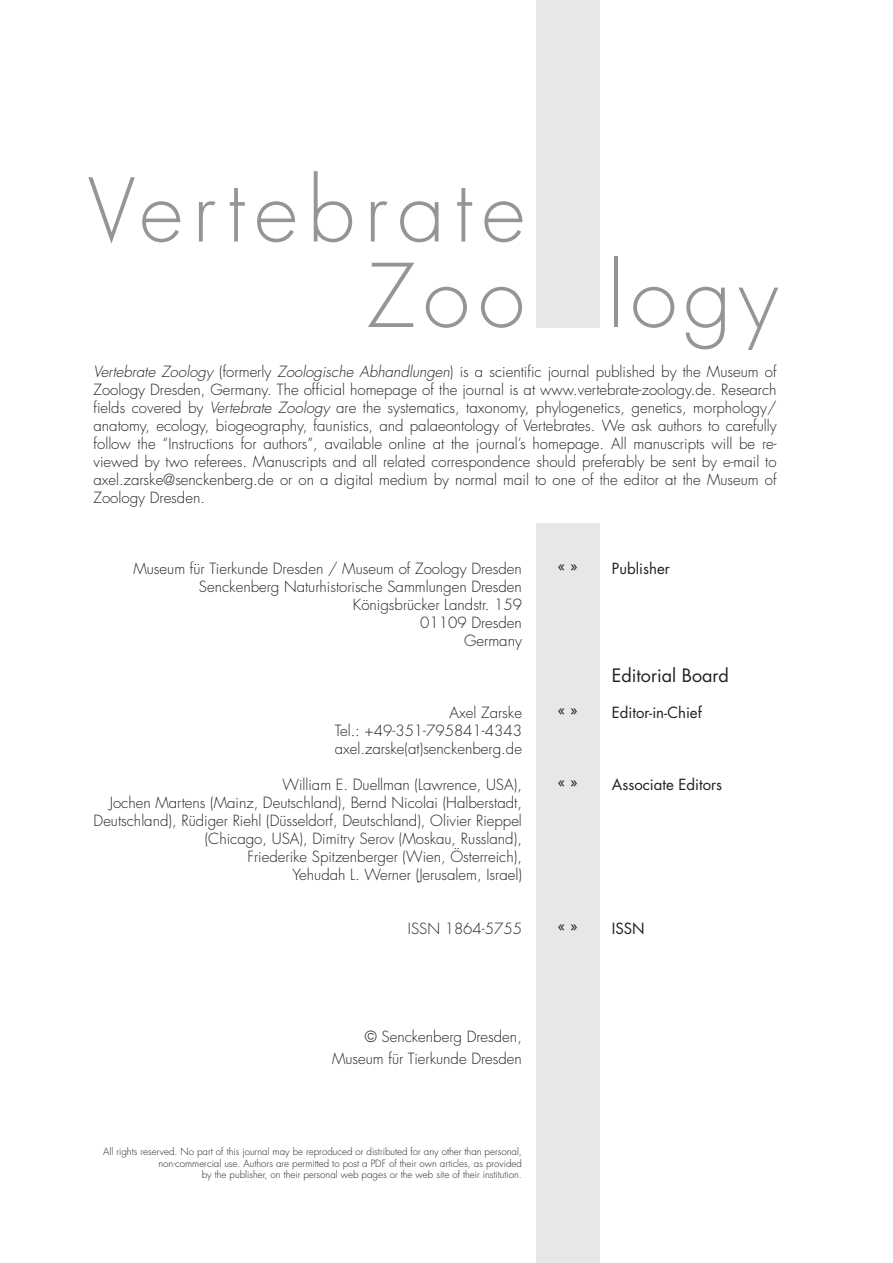
<style>
.page{position:relative;width:893px;height:1263px;background:#fff}
.page>*{position:absolute;margin:0;border:0;box-sizing:border-box;transform-origin:0 0}
.t1{font:300 85.2px/85.5px "Futura";letter-spacing:.11em;color:#939598}
.t2{font:18px "Futura";color:#231f20}
.t3{font:300 15px/18px "Futura";color:#231f20;text-align:right}
.t4{font:15px "Futura";color:#231f20}
.t5{font:300 9.75px/11.7px "Futura";color:#231f20;text-align:right}
.s1{font-style:italic}
</style>
<div class="page">
<div style="left:536px;top:523px;width:64px;height:740px;background:#e6e7e9"></div>
<div style="left:536px;top:0;width:64px;height:327px;background:#e6e7e9"></div>
<h1 class="t1" style="left:367px;top:170px;width:413px;text-indent:-279px">Vertebrate<br>Zoo logy</h1>
<p class="t3" style="left:94px;top:363px;width:685px;text-align:justify"><span class="s1">Vertebrate Zoology</span> (formerly <span class="s1">Zoologische Abhandlungen</span>) is a scientific journal published by the Museum of Zoology Dresden, Germany. The official homepage of the journal is at www.vertebrate-zoology.de. Research fields covered by <span class="s1">Vertebrate Zoology</span> are the systematics, taxonomy, phylogenetics, genetics, morphology/ anatomy, ecology, biogeography, faunistics, and palaeontology of Vertebrates. We ask authors to carefully follow the “Instructions for authors”, available online at the journal’s homepage. All manuscripts will be re&shy;viewed by two referees. Manuscripts and all related correspondence should preferably be sent by e-mail to axel.zarske@senckenberg.de or on a digital medium by normal mail to one of the editor at the Museum of Zoology Dresden.</p>
<p class="t3" style="left:133px;top:560px;width:390px">Museum für Tierkunde Dresden / Museum of Zoology Dresden<br>Senckenberg Naturhistorische Sammlungen Dresden<br>Königsbrücker Landstr. 159<br>01109 Dresden<br>Germany</p>
<p class="t3" style="left:335px;top:704px;width:189px;text-align:justify;text-indent:115px">Axel Zarske Tel.: +49-351-795841-4343 axel.zarske(at)senckenberg.de</p>
<p class="t3" style="left:94px;top:776px;width:430px">William E. Duellman (Lawrence, USA),<br>Jochen Martens (Mainz, Deutschland), Bernd Nicolai (Halberstadt, Deutschland), Rüdiger Riehl (Düsseldorf, Deutschland), Olivier Rieppel (Chicago, USA), Dimitry Serov (Moskau, Russland),<br>Friederike Spitzenberger (Wien, Österreich),<br>Yehudah L. Werner (Jerusalem, Israel)</p>
<p class="t3" style="left:408px;top:920px;width:116px">ISSN 1864-5755</p>
<p class="t4" style="left:558px;top:556px;width:21px">« »</p>
<p class="t4" style="left:612px;top:559px;width:59px">Publisher</p>
<p class="t4" style="left:558px;top:700px;width:21px">« »</p>
<p class="t4" style="left:558px;top:772px;width:21px">« »</p>
<p class="t2" style="left:612px;top:663px;width:119px">Editorial Board</p>
<p class="t4" style="left:612px;top:702px;width:91px">Editor-in-Chief</p>
<p class="t4" style="left:612px;top:774px;width:112px">Associate Editors</p>
<p class="t4" style="left:558px;top:916px;width:21px">« »</p>
<p class="t4" style="left:612px;top:918px;width:34px">ISSN</p>
<p class="t3" style="left:332px;top:1026px;width:191px;line-height:21.6px">© Senckenberg Dresden,<br>Museum für Tierkunde Dresden</p>
<p class="t5" style="left:103px;top:1146px;width:420px">All rights reserved. No part of this journal may be reproduced or distributed for any other than personal, non-commercial use. Authors are permitted to post a PDF of their own articles, as provided<br>by the publisher, on their personal web pages or the web site of their institution.</p>
</div>
